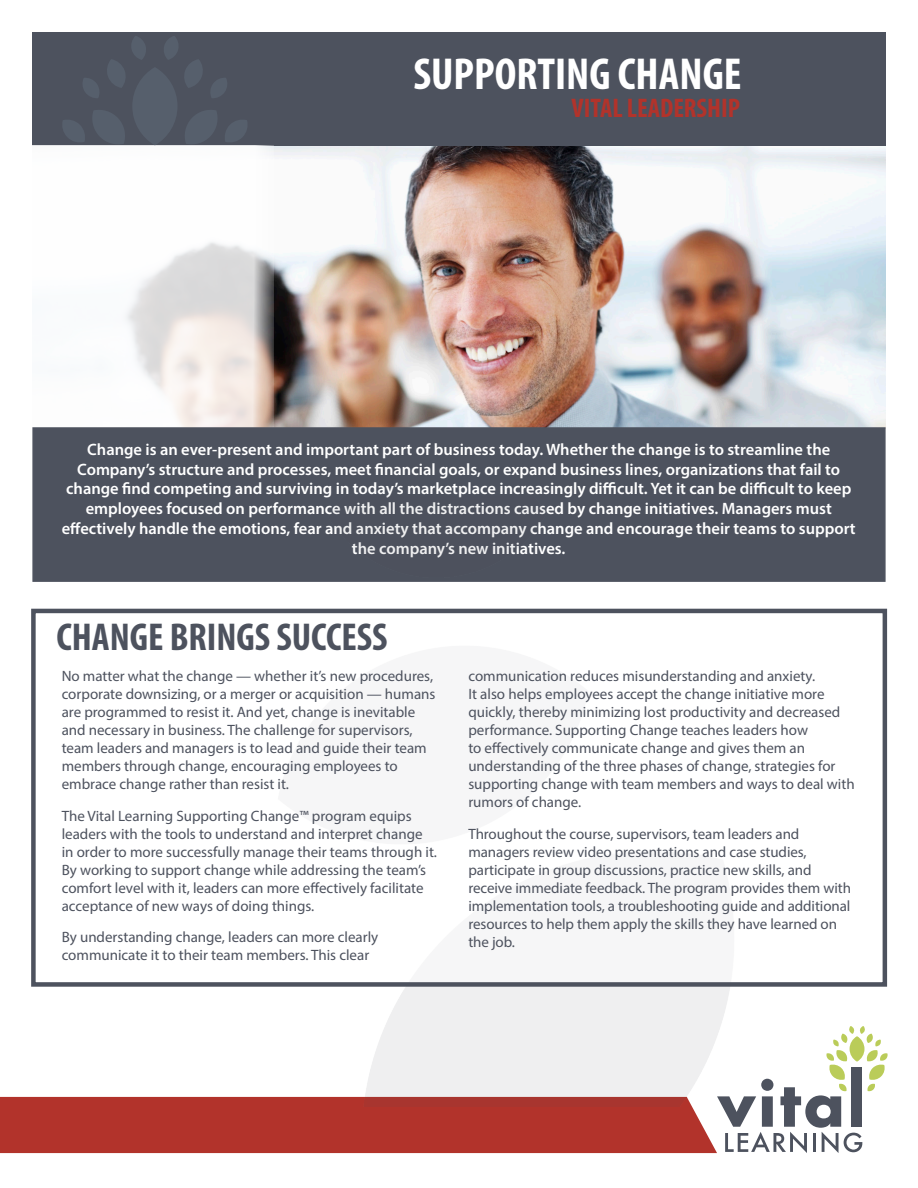
<style>
.page{position:relative;width:918px;height:1188px;background:#fff}
.page>*{position:absolute;margin:0;border:0;box-sizing:border-box;transform-origin:0 0}
.t1{font:700 condensed 45px "Myriad Pro";color:#fff}
.t2{font:700 condensed 39px "Myriad Pro";color:#4d525e}
.t3{font:700 condensed 27px "Myriad Pro";color:#b2332b}
.t4{font:600 16.5px/19.8px "Myriad Pro";color:#fff;text-align:center}
.t5{font:15px/18px "Myriad Pro";color:#4d525e}
</style>
<div class="page">
<img style="left:274px;top:146px;width:612px;height:281px">
<div style="left:32px;top:32px;width:854px;height:114px;background:#4d525e"></div>
<svg style="left:125px;top:146px;width:149px;height:281px"></svg>
<svg style="left:0;top:1096px;width:863px;height:57px;background:#b54d47"></svg>
<div style="left:132px;top:67px;width:46px;height:78px;background:#565f6c;border-radius:50%"></div>
<svg style="left:61px;top:110px;width:66px;height:36px"></svg>
<svg style="left:107px;top:36px;width:40px;height:52px"></svg>
<svg style="left:83px;top:78px;width:16px;height:20px"></svg>
<svg style="left:183px;top:110px;width:66px;height:36px"></svg>
<svg style="left:163px;top:36px;width:40px;height:52px"></svg>
<svg style="left:211px;top:78px;width:16px;height:20px"></svg>
<div style="left:32px;top:427px;width:854px;height:155px;background:#4d525e;border:2px solid #4d525e"></div>
<img style="left:218px;top:496px;width:670px;height:611px">
<div style="left:41px;top:612px;width:836px;height:371px;background:#fff"></div>
<div style="left:31px;top:609px;width:856px;height:378px;border:4px solid #4d525e"></div>
<p class="t1" style="left:413px;top:46px;width:330px">SUPPORTING CHANGE</p>
<p class="t3" style="left:572px;top:91px;width:170px">VITAL LEADERSHIP</p>
<p class="t4" style="left:66px;top:439px;width:787px">Change is an ever-present and important part of business today. Whether the change is to streamline the<br>Company’s structure and processes, meet financial goals, or expand business lines, organizations that fail to change find competing and surviving in today’s marketplace increasingly difficult. Yet it can be difficult to keep</p>
<p class="t4" style="left:62px;top:498px;width:795px">employees focused on performance with all the distractions caused by change initiatives. Managers must effectively handle the emotions, fear and anxiety that accompany change and encourage their teams to support the company’s new initiatives.</p>
<p class="t2" style="left:57px;top:613px;width:332px">CHANGE BRINGS SUCCESS</p>
<p class="t5" style="left:62px;top:667px;width:375px">No matter what the change — whether it’s new procedures, corporate downsizing, or a merger or acquisition — humans are programmed to resist it. And yet, change is inevitable and necessary in business. The challenge for supervisors, team leaders and managers is to lead and guide their team members through change, encouraging employees to embrace change rather than resist it.</p>
<p class="t5" style="left:62px;top:806px;width:377px">The Vital Learning Supporting Change™ program equips leaders with the tools to understand and interpret change in order to more successfully manage their teams through it.<br>By working to support change while addressing the team’s comfort level with it, leaders can more effectively facilitate acceptance of new ways of doing things.</p>
<p class="t5" style="left:62px;top:928px;width:318px">By understanding change, leaders can more clearly communicate it to their team members. This clear</p>
<p class="t5" style="left:468px;top:667px;width:388px">communication reduces misunderstanding and anxiety.<br>It also helps employees accept the change initiative more quickly, thereby minimizing lost productivity and decreased performance. Supporting Change teaches leaders how<br>to effectively communicate change and gives them an understanding of the three phases of change, strategies for supporting change with team members and ways to deal with rumors of change.</p>
<p class="t5" style="left:468px;top:824px;width:384px">Throughout the course, supervisors, team leaders and managers review video presentations and case studies, participate in group discussions, practice new skills, and receive immediate feedback. The program provides them with implementation tools, a troubleshooting guide and additional resources to help them apply the skills they have learned on the job.</p>
</div>
